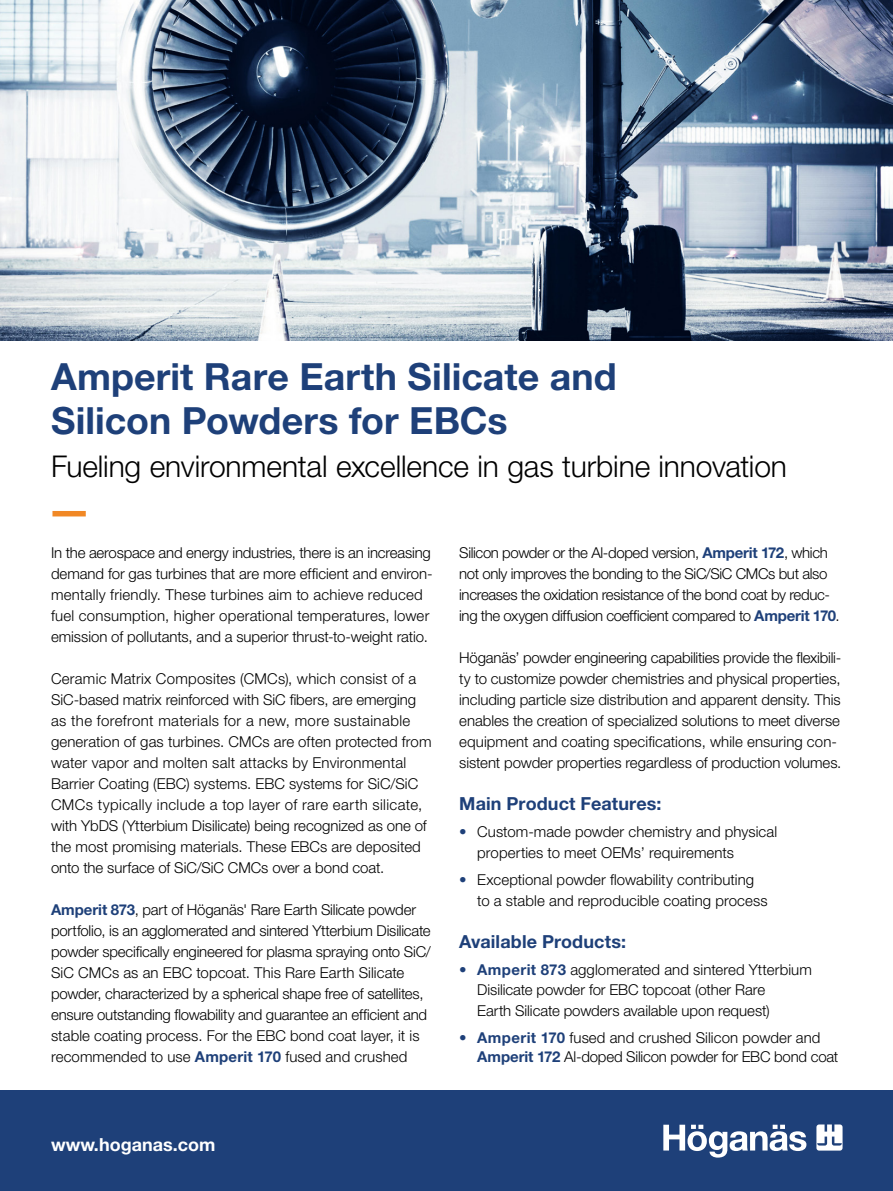
<style>
.page{position:relative;width:893px;height:1191px;background:#fff}
.page>*{position:absolute;margin:0;border:0;box-sizing:border-box;transform-origin:0 0}
.t1{font:700 45px "Helvetica Neue LT Pro";color:#f18825}
.t2{font:700 37.5px/43.5px "Helvetica Neue LT Pro";color:#1e4079}
.t3{font:300 30px "Helvetica Neue LT Pro";letter-spacing:-.005em;color:#000}
.t4{font:700 18px "Helvetica Neue LT Std";letter-spacing:.005em;color:#1e4079}
.t5{font:700 18px "Helvetica Neue LT Std";color:#fff}
.t6{font:300 15px/21px "Helvetica Neue LT Std";letter-spacing:-.005em;color:#000}
.t7{font:300 15px/21px "Helvetica Neue LT Std";letter-spacing:-.025em;color:#000}
.s1{font-weight:700;color:#1e4079}
.s2{color:#1e4079}
</style>
<div class="page">
<div style="left:0;top:1090px;width:893px;height:101px;background:#1e4079"></div>
<svg style="left:663px;top:1124px;width:143px;height:33px"></svg>
<svg style="left:816px;top:1124px;width:26px;height:26px"></svg>
<img style="left:0;top:0;width:893px;height:340px">
<h2 class="t2" style="left:51px;top:354px;width:567px">Amperit Rare Earth Silicate and<br>Silicon Powders for EBCs</h2>
<h3 class="t3" style="left:51px;top:448px;width:737px">Fueling environmental excellence in gas turbine innovation</h3>
<h1 class="t1" style="left:47px;top:482px;width:46px">—</h1>
<p class="t6" style="left:51px;top:542px;width:383px">In the aerospace and energy industries, there is an increasing demand for gas turbines that are more efficient and environ&shy;mentally friendly. These turbines aim to achieve reduced fuel consumption, higher operational temperatures, lower emission of pollutants, and a superior thrust-to-weight ratio.</p>
<p class="t6" style="left:51px;top:668px;width:382px">Ceramic Matrix Composites (CMCs), which consist of a SiC-based matrix reinforced with SiC fibers, are emerging as the forefront materials for a new, more sustainable generation of gas turbines. CMCs are often protected from water vapor and molten salt attacks by Environmental Barrier Coating (EBC) systems. EBC systems for SiC/SiC CMCs typically include a top layer of rare earth silicate, with YbDS (Ytterbium Disilicate) being recognized as one of the most promising materials. These EBCs are deposited onto the surface of SiC/SiC CMCs over a bond coat.</p>
<p class="t6" style="left:51px;top:899px;width:381px"><span class="s1">Amperit 873</span>, part of Höganäs' Rare Earth Silicate powder portfolio, is an agglomerated and sintered Ytterbium Disilicate powder specifically engineered for plasma spraying onto SiC/ SiC CMCs as an EBC topcoat. This Rare Earth Silicate powder, characterized by a spherical shape free of satellites, ensure outstanding flowability and guarantee an efficient and stable coating process. For the EBC bond coat layer, it is recommended to use <span class="s1">Amperit 170</span> fused and crushed</p>
<p class="t7" style="left:459px;top:542px;width:382px">Silicon powder or the Al-doped version, <span class="s1">Amperit 172</span>, which not only improves the bonding to the SiC/SiC CMCs but also increases the oxidation resistance of the bond coat by reduc&shy;ing the oxygen diffusion coefficient compared to <span class="s1">Amperit 170</span>.</p>
<p class="t6" style="left:459px;top:647px;width:384px">Höganäs’ powder engineering capabilities provide the flexibili&shy;ty to customize powder chemistries and physical properties, including particle size distribution and apparent density. This enables the creation of specialized solutions to meet diverse equipment and coating specifications, while ensuring con&shy;sistent powder properties regardless of production volumes.</p>
<p class="t4" style="left:459px;top:792px;width:204px">Main Product Features:</p>
<p class="t6" style="left:477px;top:821px;width:302px;text-indent:-18px"><span class="s2">•</span> Custom-made powder chemistry and physical properties to meet OEMs’ requirements</p>
<p class="t6" style="left:477px;top:869px;width:292px;text-indent:-18px"><span class="s2">•</span> Exceptional powder flowability contributing to a stable and reproducible coating process</p>
<p class="t4" style="left:459px;top:930px;width:168px">Available Products:</p>
<p class="t6" style="left:477px;top:959px;width:336px;line-height:19.5px;text-indent:-18px"><span class="s2">•</span> <span class="s1">Amperit 873</span> agglomerated and sintered Ytterbium<br>Disilicate powder for EBC topcoat (other Rare</p>
<p class="t6" style="left:477px;top:999px;width:294px">Earth Silicate powders available upon request)</p>
<p class="t6" style="left:477px;top:1027px;width:363px;line-height:19.5px;text-indent:-18px"><span class="s2">•</span> <span class="s1">Amperit 170</span> fused and crushed Silicon powder and<br><span class="s1">Amperit 172</span> Al-doped Silicon powder for EBC bond coat</p>
<p class="t5" style="left:51px;top:1133px;width:166px">www.hoganas.com</p>
</div>
